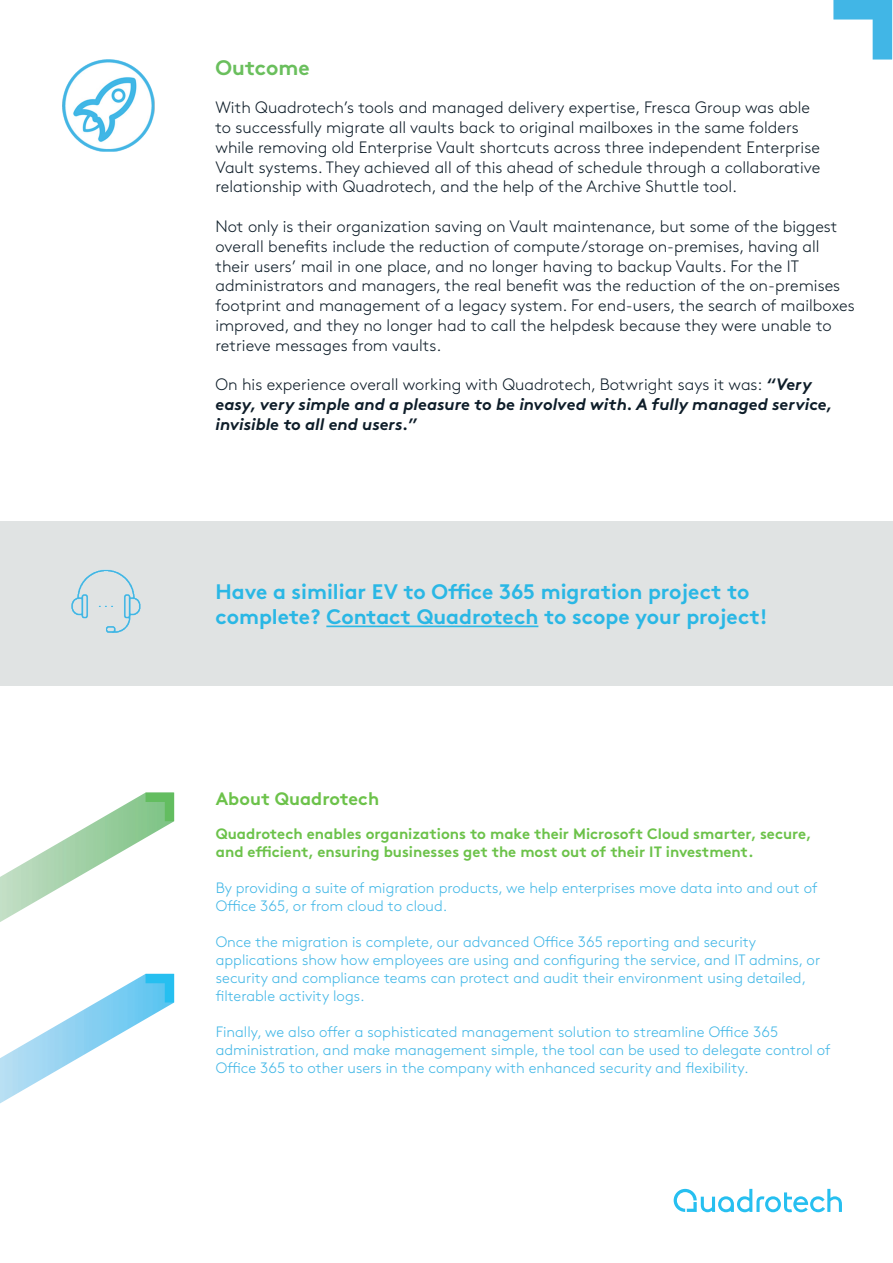
<style>
.page{position:relative;width:893px;height:1263px;background:#fff}
.page>*{position:absolute;margin:0;border:0;box-sizing:border-box;transform-origin:0 0}
.t1{font:700 21px/25.2px "Brown Std";color:#2ab7e5}
.t2{font:700 21px "Brown Std";color:#6abf5d}
.t3{font:700 18px "Brown Std";color:#6cc24a}
.t4{font:300 16.5px/19.8px "Brown Std";color:#0e1d29}
.t5{font:italic 700 16.5px/19.8px "Brown Std";color:#0e1d29}
.t6{font:300 15px/18px "Brown Std";color:#40b6e6}
.t7{font:700 15px/18px "Brown Std";color:#6cc24a}
.s1{font-weight:300;font-style:normal}
</style>
<div class="page">
<svg style="left:833px;top:0;width:59px;height:60px"></svg>
<svg style="left:674px;top:1189px;width:168px;height:23px"></svg>
<img style="left:0;top:792px;width:174px;height:130px">
<svg style="left:146px;top:792px;width:28px;height:29px"></svg>
<img style="left:0;top:974px;width:174px;height:129px">
<svg style="left:146px;top:974px;width:28px;height:28px"></svg>
<img style="left:62px;top:60px;width:93px;height:92px">
<div style="left:0;top:522px;width:893px;height:164px;background:#e0e3e3"></div>
<hr style="left:326px;top:625px;width:212px;height:2px;background:#2ab7e5">
<img style="left:72px;top:569px;width:69px;height:64px">
<p class="t2" style="left:215px;top:55px;width:96px">Outcome</p>
<p class="t4" style="left:215px;top:98px;width:607px">With Quadrotech’s tools and managed delivery expertise, Fresca Group was able to successfully migrate all vaults back to original mailboxes in the same folders while removing old Enterprise Vault shortcuts across three independent Enterprise Vault systems. They achieved all of this ahead of schedule through a collaborative relationship with Quadrotech, and the help of the Archive Shuttle tool.</p>
<p class="t4" style="left:215px;top:217px;width:641px">Not only is their organization saving on Vault maintenance, but some of the biggest overall benefits include the reduction of compute/storage on-premises, having all their users’ mail in one place, and no longer having to backup Vaults. For the IT administrators and managers, the real benefit was the reduction of the on-premises footprint and management of a legacy system. For end-users, the search of mailboxes improved, and they no longer had to call the helpdesk because they were unable to retrieve messages from vaults.</p>
<p class="t5" style="left:215px;top:375px;width:619px"><span class="s1">On his experience overall working with Quadrotech, Botwright says it was:</span> “Very easy, very simple and a pleasure to be involved with. A fully managed service, invisible to all end users.”</p>
<p class="t1" style="left:215px;top:579px;width:554px">Have a similiar EV to Office 365 migration project to complete? Contact Quadrotech to scope your project!</p>
<p class="t3" style="left:216px;top:788px;width:165px">About Quadrotech</p>
<p class="t7" style="left:216px;top:824px;width:597px">Quadrotech enables organizations to make their Microsoft Cloud smarter, secure, and efficient, ensuring businesses get the most out of their IT investment.</p>
<p class="t6" style="left:216px;top:879px;width:603px">By providing a suite of migration products, we help enterprises move data into and out of<br>Office 365, or from cloud to cloud.</p>
<p class="t6" style="left:216px;top:933px;width:606px">Once the migration is complete, our advanced Office 365 reporting and security applications show how employees are using and configuring the service, and IT admins, or security and compliance teams can protect and audit their environment using detailed, filterable activity logs.</p>
<p class="t6" style="left:216px;top:1023px;width:616px">Finally, we also offer a sophisticated management solution to streamline Office 365 administration, and make management simple, the tool can be used to delegate control of<br>Office 365 to other users in the company with enhanced security and flexibility.</p>
</div>
